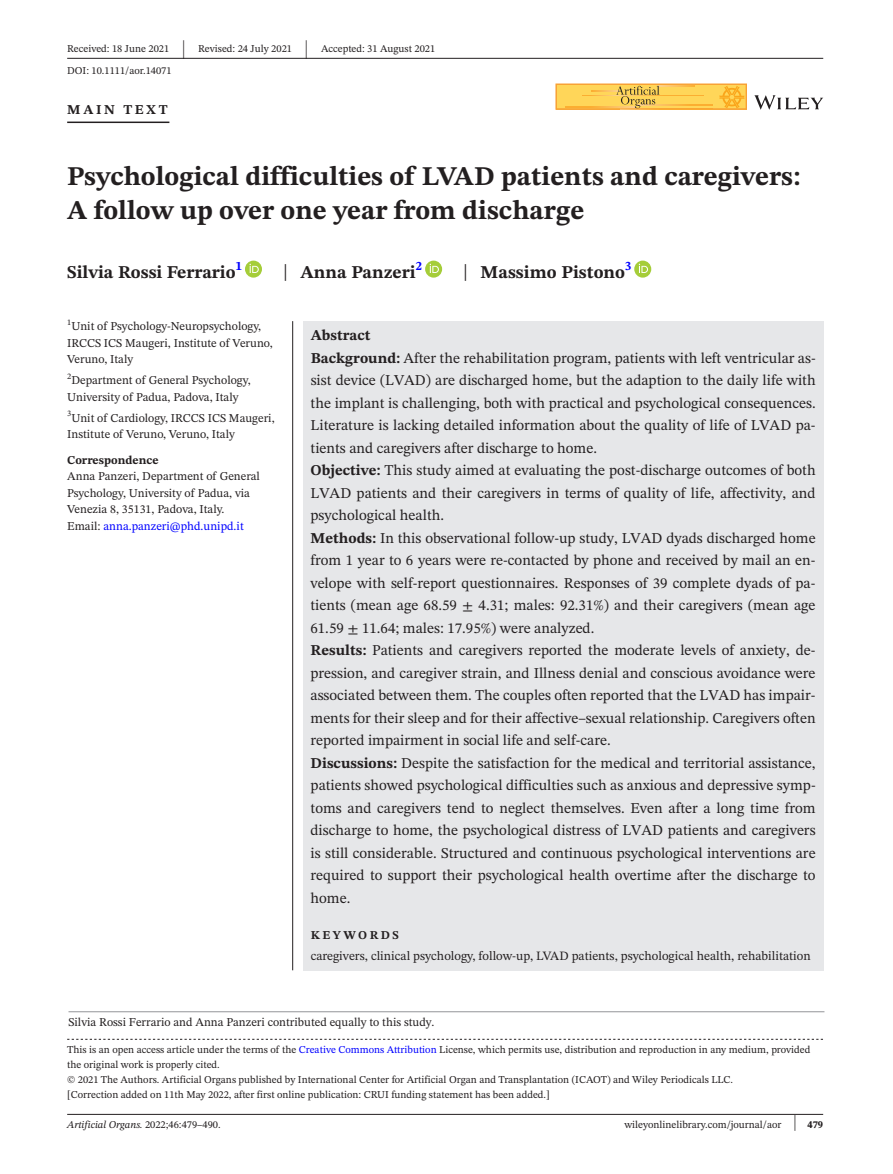
<style>
.page{position:relative;width:893px;height:1174px;background:#fff}
.page>*{position:absolute;margin:0;border:0;box-sizing:border-box;transform-origin:0 0}
.t1{font:700 27px/34.5px "STIX Two Text";color:#231f20}
.t2{font:26.1px "STIX Two Text";color:#231f20;scale:.46 1}
.t3{font:700 18px "STIX Two Text";color:#231f20}
.t4{font:15px/22.5px "STIX Two Text";color:#231f20}
.t5{font:700 13.5px "STIX Two Text";letter-spacing:.2em;color:#231f20}
.t6{font:12.75px "STIX Two Text";color:#231f20}
.t7{font:700 12.6px "STIX Two Text";color:#00f}
.t8{font:12px/16.5px "STIX Two Text";color:#231f20}
.t9{font:700 12px "STIX Two Text";color:#231f20}
.t10{font:700 12px "STIX Two Text";letter-spacing:.2em;color:#231f20}
.t11{font:10.5px/15px "STIX Two Text";color:#231f20}
.t12{font:italic 10.5px "STIX Two Text";color:#231f20}
.t13{font:8.4px "STIX Two Text";color:#231f20}
.s1{font-weight:400;font-size:23.4px}
.s2{color:#00f}
.s3{font-weight:700}
.s4{font-style:normal}
.s5{font-size:22.05px}
</style>
<div class="page">
<hr style="left:67px;top:1114px;width:756px;height:1px;background:#231f20">
<svg style="left:754px;top:95px;width:69px;height:15px"></svg>
<div style="left:555px;top:84px;width:192px;height:26px;border:1px solid #f8a034"></div>
<svg style="left:620px;top:109px;width:92px;height:1px"></svg>
<svg style="left:556px;top:84px;width:190px;height:25px;background:#f6c650"></svg>
<hr style="left:67px;top:58px;width:756px;height:1px;background:#231f20">
<hr style="left:67px;top:122px;width:102px;height:1px;background:#231f20">
<svg style="left:245px;top:261px;width:17px;height:17px"></svg>
<svg style="left:250px;top:264px;width:9px;height:9px"></svg>
<svg style="left:425px;top:261px;width:17px;height:17px"></svg>
<svg style="left:430px;top:264px;width:9px;height:9px"></svg>
<div style="left:634px;top:261px;width:17px;height:17px;background:#a5cd39;border-radius:50%"></div>
<svg style="left:639px;top:264px;width:9px;height:9px"></svg>
<svg style="left:67px;top:1039px;width:756px;height:1px"></svg>
<hr style="left:69px;top:1011px;width:755px;height:1px;background:#939598">
<div style="left:303px;top:321px;width:520px;height:649px;background:#e6e7e9"></div>
<hr style="left:292px;top:321px;width:1px;height:649px;background:#231f20">
<p class="t11" style="left:67px;top:41px;width:104px">Received: 18 June 2021</p>
<h2 class="t2" style="left:182px;top:30px;width:8px">|</h2>
<p class="t11" style="left:198px;top:41px;width:95px">Revised: 24 July 2021</p>
<h2 class="t2" style="left:305px;top:30px;width:8px">|</h2>
<p class="t11" style="left:321px;top:41px;width:116px">Accepted: 31 August 2021</p>
<p class="t11" style="left:67px;top:62px;width:106px">DOI: 10.1111/aor.14071</p>
<p class="t5" style="left:67px;top:100px;width:102px">MAIN TEXT</p>
<h1 class="t1" style="left:67px;top:159px;width:734px">Psychological difficulties of LVAD patients and caregivers:<br>A follow up over one year from discharge</h1>
<p class="t3" style="left:67px;top:259px;width:170px">Silvia Rossi Ferrario</p>
<p class="t7" style="left:236px;top:256px;width:8px">1</p>
<p class="t3" style="left:283px;top:259px;width:134px"><span class="s1">|</span> Anna Panzeri</p>
<p class="t7" style="left:416px;top:256px;width:8px">2</p>
<p class="t3" style="left:463px;top:259px;width:163px"><span class="s1">|</span> Massimo Pistono</p>
<p class="t7" style="left:625px;top:256px;width:8px">3</p>
<p class="t8" style="left:67px;top:318px;width:207px"><sup>1</sup>Unit of Psychology-Neuropsychology,<br>IRCCS ICS Maugeri, Institute of Veruno,<br>Veruno, Italy</p>
<p class="t8" style="left:67px;top:372px;width:185px"><sup>2</sup>Department of General Psychology,<br>University of Padua, Padova, Italy</p>
<p class="t13" style="left:67px;top:407px;width:6px">3</p>
<p class="t8" style="left:67px;top:409px;width:209px;text-indent:4px">Unit of Cardiology, IRCCS ICS Maugeri,<br>Institute of Veruno, Veruno, Italy</p>
<p class="t9" style="left:67px;top:451px;width:93px">Correspondence</p>
<p class="t8" style="left:67px;top:468px;width:194px">Anna Panzeri, Department of General Psychology, University of Padua, via Venezia 8, 35131, Padova, Italy.<br>Email: <span class="s2">anna.panzeri@phd.unipd.it</span></p>
<p class="t4" style="left:310px;top:324px;width:507px"><span class="s3">Abstract<br>Background:</span> After the rehabilitation program, patients with left ventricular as&shy;sist device (LVAD) are discharged home, but the adaption to the daily life with the implant is challenging, both with practical and psychological consequences.<br>Literature is lacking detailed information about the quality of life of LVAD pa&shy;tients and caregivers after discharge to home.<br><span class="s3">Objective:</span> This study aimed at evaluating the post-discharge outcomes of both LVAD patients and their caregivers in terms of quality of life, affectivity, and psychological health.<br><span class="s3">Methods:</span> In this observational follow-up study, LVAD dyads discharged home from 1 year to 6 years were re-contacted by phone and received by mail an en&shy;velope with self-report questionnaires. Responses of 39 complete dyads of pa&shy;tients (mean age 68.59 ± 4.31; males: 92.31%) and their caregivers (mean age 61.59 ± 11.64; males: 17.95%) were analyzed.<br><span class="s3">Results:</span> Patients and caregivers reported the moderate levels of anxiety, de&shy;pression, and caregiver strain, and Illness denial and conscious avoidance were associated between them. The couples often reported that the LVAD has impair&shy;ments for their sleep and for their affective–sexual relationship. Caregivers often reported impairment in social life and self-care.<br><span class="s3">Discussions:</span> Despite the satisfaction for the medical and territorial assistance, patients showed psychological difficulties such as anxious and depressive symp&shy;toms and caregivers tend to neglect themselves. Even after a long time from discharge to home, the psychological distress of LVAD patients and caregivers is still considerable. Structured and continuous psychological interventions are required to support their psychological health overtime after the discharge to home.</p>
<p class="t10" style="left:311px;top:926px;width:90px">KEYWORDS</p>
<p class="t6" style="left:311px;top:946px;width:501px">caregivers, clinical psychology, follow-up, LVAD patients, psychological health, rehabilitation</p>
<p class="t8" style="left:69px;top:1013px;width:368px">Silvia Rossi Ferrario and Anna Panzeri contributed equally to this study.</p>
<p class="t11" style="left:67px;top:1042px;width:745px">This is an open access article under the terms of the <span class="s2">Creative Commons Attribution</span> License, which permits use, distribution and reproduction in any medium, provided the original work is properly cited.<br>© 2021 The Authors. Artificial Organs published by International Center for Artificial Organ and Transplantation (ICAOT) and Wiley Periodicals LLC.<br>[Correction added on 11th May 2022, after first online publication: CRUI funding statement has been added.]</p>
<p class="t12" style="left:67px;top:1117px;width:155px">Artificial Organs. <span class="s4">2022;46:479–490.</span></p>
<p class="t11" style="left:624px;top:1117px;width:200px">wileyonlinelibrary.com/journal/aor <span class="s5">|</span> <span class="s3">479</span></p>
</div>
